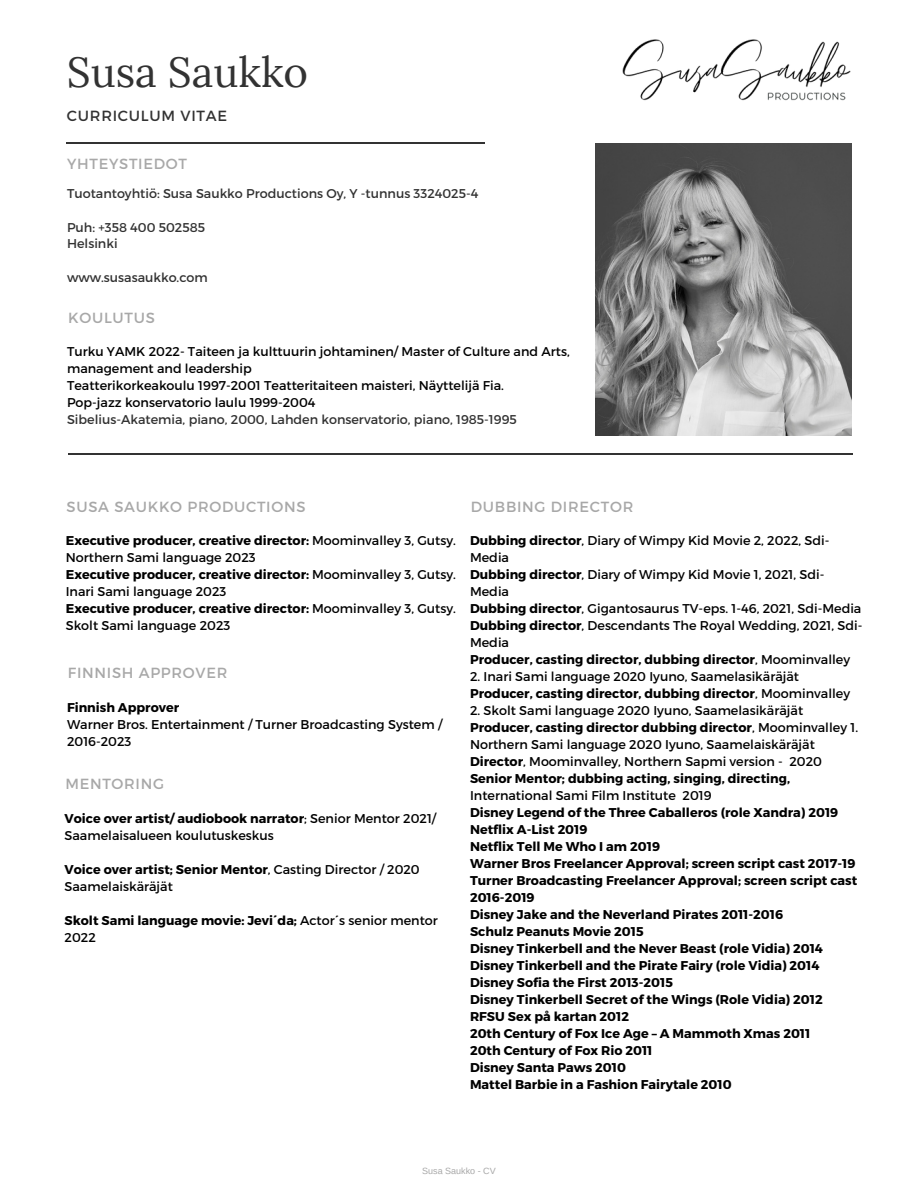
<style>
.page{position:relative;width:918px;height:1188px;background:#fff}
.page>*{position:absolute;margin:0;border:0;box-sizing:border-box;transform-origin:0 0}
.t1{font:42px "Lora";color:#323232}
.t2{font:14.7px "Montserrat";letter-spacing:.05em;color:#a8a8a8}
.t3{font:14.7px "Montserrat";letter-spacing:.05em;color:#323232}
.t4{font:12.75px/17px "Montserrat";color:#000}
.t5{font:700 12.75px/17px "Montserrat";color:#000}
.t6{font:12.75px "Montserrat";color:#323232}
.t7{font:9px "Arimo";color:#a8a8a8}
.s1{font-weight:700}
.s2{font-weight:400}
</style>
<div class="page">
<hr style="left:66px;top:142px;width:418px;height:1px;background:#323232">
<hr style="left:68px;top:454px;width:784px;height:1px;background:#323232">
<img style="left:595px;top:143px;width:257px;height:293px">
<img style="left:622px;top:39px;width:229px;height:62px">
<p class="t1" style="left:67px;top:45px;width:243px">Susa Saukko</p>
<p class="t3" style="left:67px;top:106px;width:162px">CURRICULUM VITAE</p>
<p class="t2" style="left:67px;top:154px;width:121px">YHTEYSTIEDOT</p>
<p class="t6" style="left:67px;top:185px;width:413px">Tuotantoyhtiö: Susa Saukko Productions Oy, Y -tunnus 3324025-4</p>
<p class="t6" style="left:67px;top:219px;width:140px">Puh: +358 400 502585</p>
<p class="t6" style="left:67px;top:236px;width:52px">Helsinki</p>
<p class="t6" style="left:67px;top:269px;width:142px">www.susasaukko.com</p>
<p class="t2" style="left:68px;top:308px;width:88px">KOULUTUS</p>
<p class="t4" style="left:67px;top:343px;width:504px">Turku YAMK 2022- Taiteen ja kulttuurin johtaminen/ Master of Culture and Arts, management and leadership</p>
<p class="t4" style="left:67px;top:376px;width:439px">Teatterikorkeakoulu 1997-2001 Teatteritaiteen maisteri, Näyttelijä Fia.</p>
<p class="t4" style="left:67px;top:393px;width:250px">Pop-jazz konservatorio laulu 1999-2004</p>
<p class="t6" style="left:67px;top:411px;width:451px">Sibelius-Akatemia, piano, 2000, Lahden konservatorio, piano, 1985-1995</p>
<p class="t2" style="left:67px;top:497px;width:240px">SUSA SAUKKO PRODUCTIONS</p>
<p class="t4" style="left:66px;top:531px;width:392px"><span class="s1">Executive producer, creative director:</span> Moominvalley 3, Gutsy.<br>Northern Sami language 2023</p>
<p class="t4" style="left:66px;top:565px;width:392px"><span class="s1">Executive producer, creative director:</span> Moominvalley 3, Gutsy.<br>Inari Sami language 2023</p>
<p class="t4" style="left:66px;top:599px;width:392px"><span class="s1">Executive producer, creative director:</span> Moominvalley 3, Gutsy.<br>Skolt Sami language 2023</p>
<p class="t2" style="left:68px;top:663px;width:161px">FINNISH APPROVER</p>
<p class="t5" style="left:67px;top:698px;width:114px">Finnish Approver</p>
<p class="t4" style="left:67px;top:715px;width:377px">Warner Bros. Entertainment / Turner Broadcasting System /<br>2016-2023</p>
<p class="t2" style="left:65px;top:774px;width:100px">MENTORING</p>
<p class="t4" style="left:65px;top:809px;width:373px"><span class="s1">Voice over artist/ audiobook narrator</span>; Senior Mentor 2021/<br>Saamelaisalueen koulutuskeskus</p>
<p class="t4" style="left:65px;top:860px;width:357px"><span class="s1">Voice over artist; Senior Mentor</span>, Casting Director / 2020<br>Saamelaiskäräjät</p>
<p class="t5" style="left:65px;top:911px;width:375px">Skolt Sami language movie: Jevi´da; <span class="s2">Actor´s senior mentor<br>2022</span></p>
<p class="t2" style="left:471px;top:497px;width:164px">DUBBING DIRECTOR</p>
<p class="t4" style="left:470px;top:531px;width:361px"><span class="s1">Dubbing director</span>, Diary of Wimpy Kid Movie 2, 2022, Sdi-<br>Media</p>
<p class="t4" style="left:470px;top:565px;width:356px"><span class="s1">Dubbing director</span>, Diary of Wimpy Kid Movie 1, 2021, Sdi-<br>Media</p>
<p class="t4" style="left:470px;top:599px;width:393px"><span class="s1">Dubbing director</span>, Gigantosaurus TV-eps. 1-46, 2021, Sdi-Media</p>
<p class="t4" style="left:470px;top:616px;width:394px"><span class="s1">Dubbing director</span>, Descendants The Royal Wedding, 2021, Sdi-<br>Media</p>
<p class="t5" style="left:470px;top:650px;width:382px">Producer, casting director, dubbing director<span class="s2">, Moominvalley</span></p>
<p class="t4" style="left:470px;top:667px;width:331px">2. Inari Sami language 2020 Iyuno, Saamelasikäräjät</p>
<p class="t5" style="left:470px;top:684px;width:382px">Producer, casting director, dubbing director<span class="s2">, Moominvalley</span></p>
<p class="t4" style="left:470px;top:701px;width:335px">2. Skolt Sami language 2020 Iyuno, Saamelasikäräjät</p>
<p class="t4" style="left:470px;top:718px;width:390px"><span class="s1">Producer, casting director dubbing director</span>, Moominvalley 1.<br>Northern Sami language 2020 Iyuno, Saamelaiskäräjät</p>
<p class="t4" style="left:470px;top:752px;width:354px"><span class="s1">Director</span>, Moominvalley, Northern Sapmi version - 2020</p>
<p class="t5" style="left:470px;top:769px;width:322px">Senior Mentor; dubbing acting, singing, directing,<br><span class="s2">International Sami Film Institute 2019</span></p>
<p class="t5" style="left:470px;top:803px;width:370px">Disney Legend of the Three Caballeros (role Xandra) 2019</p>
<p class="t5" style="left:470px;top:820px;width:119px">Netflix A-List 2019</p>
<p class="t5" style="left:470px;top:837px;width:192px">Netflix Tell Me Who I am 2019</p>
<p class="t5" style="left:470px;top:854px;width:387px">Warner Bros Freelancer Approval; screen script cast 2017-19</p>
<p class="t5" style="left:470px;top:871px;width:389px">Turner Broadcasting Freelancer Approval; screen script cast<br>2016-2019</p>
<p class="t5" style="left:470px;top:905px;width:315px">Disney Jake and the Neverland Pirates 2011-2016</p>
<p class="t5" style="left:470px;top:922px;width:175px">Schulz Peanuts Movie 2015</p>
<p class="t5" style="left:470px;top:939px;width:355px">Disney Tinkerbell and the Never Beast (role Vidia) 2014</p>
<p class="t5" style="left:470px;top:956px;width:351px">Disney Tinkerbell and the Pirate Fairy (role Vidia) 2014</p>
<p class="t5" style="left:470px;top:973px;width:204px">Disney Sofia the First 2013-2015</p>
<p class="t5" style="left:470px;top:990px;width:354px">Disney Tinkerbell Secret of the Wings (Role Vidia) 2012</p>
<p class="t5" style="left:470px;top:1007px;width:161px">RFSU Sex på kartan 2012</p>
<p class="t5" style="left:470px;top:1024px;width:342px">20th Century of Fox Ice Age – A Mammoth Xmas 2011</p>
<p class="t5" style="left:470px;top:1041px;width:184px">20th Century of Fox Rio 2011</p>
<p class="t5" style="left:470px;top:1058px;width:158px">Disney Santa Paws 2010</p>
<p class="t5" style="left:470px;top:1075px;width:263px">Mattel Barbie in a Fashion Fairytale 2010</p>
<p class="t7" style="left:422px;top:1165px;width:75px">Susa Saukko - CV</p>
</div>
